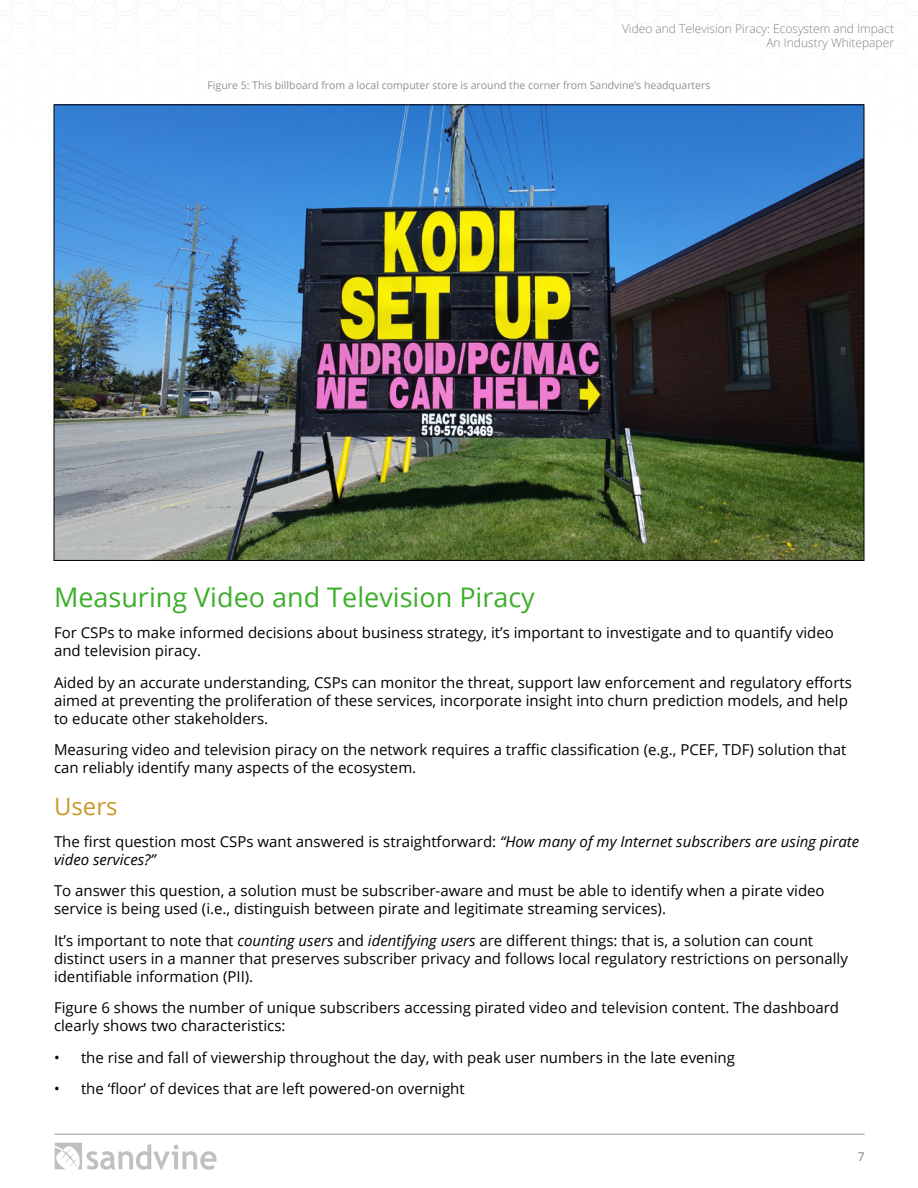
<style>
.page{position:relative;width:918px;height:1188px;background:#fff}
.page>*{position:absolute;margin:0;border:0;box-sizing:border-box;transform-origin:0 0}
.t1{font:27px "Open Sans";color:#3dae2b}
.t2{font:24px "Open Sans";color:#ca992c}
.t3{font:15px/18px "Open Sans";color:#000}
.t4{font:italic 15px/18px "Open Sans";color:#000}
.t5{font:300 12px/14.4px "Open Sans";color:#808285;text-align:right}
.t6{font:12px "Open Sans";color:#808285}
.Footnote{font:10.5px "Open Sans";color:#919191}
.s1{font-style:normal}
.s2{font-style:italic}
</style>
<div class="page">
<img style="left:53px;top:104px;width:812px;height:43px">
<hr style="left:55px;top:1134px;width:810px;height:1px;background:#919191">
<svg style="left:55px;top:1143px;width:162px;height:27px"></svg>
<img style="left:56px;top:107px;width:806px;height:452px">
<p class="t5" style="left:622px;top:21px;width:274px">Video and Television Piracy: Ecosystem and Impact<br>An Industry Whitepaper</p>
<p class="Footnote" style="left:208px;top:78px;width:504px">Figure 5: This billboard from a local computer store is around the corner from Sandvine’s headquarters</p>
<h1 class="t1" style="left:54px;top:578px;width:482px">Measuring Video and Television Piracy</h1>
<p class="t3" style="left:54px;top:623px;width:781px">For CSPs to make informed decisions about business strategy, it’s important to investigate and to quantify video and television piracy.</p>
<p class="t3" style="left:54px;top:673px;width:799px">Aided by an accurate understanding, CSPs can monitor the threat, support law enforcement and regulatory efforts aimed at preventing the proliferation of these services, incorporate insight into churn prediction models, and help to educate other stakeholders.</p>
<p class="t3" style="left:54px;top:740px;width:794px">Measuring video and television piracy on the network requires a traffic classification (e.g., PCEF, TDF) solution that can reliably identify many aspects of the ecosystem.</p>
<h2 class="t2" style="left:54px;top:790px;width:65px">Users</h2>
<p class="t4" style="left:54px;top:832px;width:807px"><span class="s1">The first question most CSPs want answered is straightforward:</span> “How many of my Internet subscribers are using pirate video services?”</p>
<p class="t3" style="left:54px;top:882px;width:772px">To answer this question, a solution must be subscriber-aware and must be able to identify when a pirate video service is being used (i.e., distinguish between pirate and legitimate streaming services).</p>
<p class="t3" style="left:54px;top:931px;width:795px">It’s important to note that <span class="s2">counting users</span> and <span class="s2">identifying users</span> are different things: that is, a solution can count distinct users in a manner that preserves subscriber privacy and follows local regulatory restrictions on personally identifiable information (PII).</p>
<p class="t3" style="left:54px;top:999px;width:787px">Figure 6 shows the number of unique subscribers accessing pirated video and television content. The dashboard clearly shows two characteristics:</p>
<p class="t3" style="left:54px;top:1048px;width:683px">• the rise and fall of viewership throughout the day, with peak user numbers in the late evening</p>
<p class="t3" style="left:54px;top:1080px;width:412px">• the ‘floor’ of devices that are left powered-on overnight</p>
<p class="t6" style="left:858px;top:1148px;width:8px">7</p>
</div>
